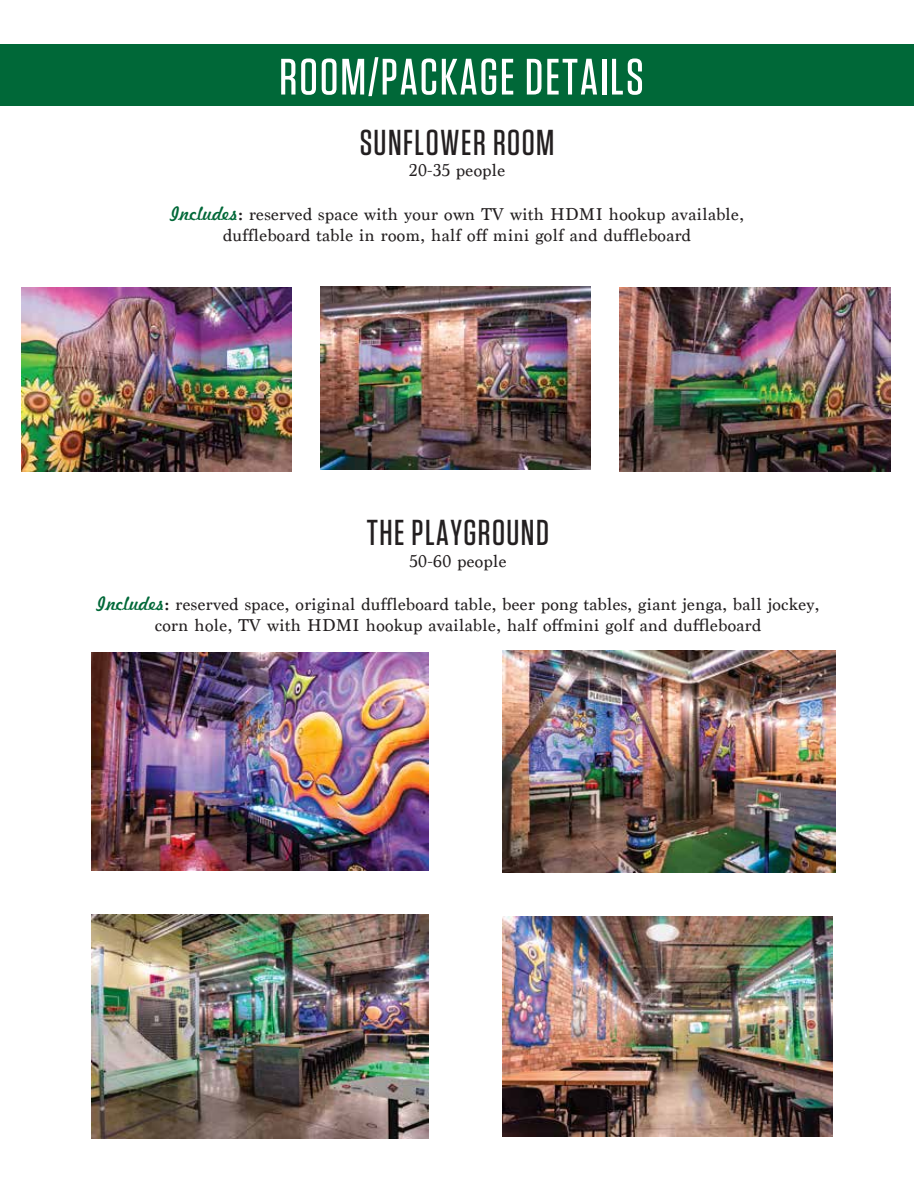
<style>
.page{position:relative;width:914px;height:1188px;background:#fff}
.page>*{position:absolute;margin:0;border:0;box-sizing:border-box;transform-origin:0 0}
.t1{font:500 51px "Tungsten";letter-spacing:.04em;color:#fff}
.t2{font:500 36px "Tungsten";letter-spacing:.04em;color:#231f20}
.t3{font:18px/21.6px "Marion";letter-spacing:.02em;color:#231f20;text-align:center}
.s1{font-family:"Freehand 521 TL Regular C";color:#006838}
.s2{font-weight:700}
</style>
<div class="page">
<div style="left:0;top:44px;width:913px;height:61px;background:#006838"></div>
<img style="left:320px;top:286px;width:270px;height:184px">
<img style="left:620px;top:288px;width:270px;height:184px">
<img style="left:21px;top:288px;width:270px;height:184px">
<img style="left:502px;top:651px;width:333px;height:222px">
<img style="left:91px;top:652px;width:337px;height:218px">
<img style="left:91px;top:914px;width:337px;height:224px">
<img style="left:502px;top:917px;width:330px;height:220px">
<h1 class="t1" style="left:279px;top:50px;width:366px">ROOM/PACKAGE DETAILS</h1>
<h2 class="t2" style="left:359px;top:124px;width:196px">SUNFLOWER ROOM</h2>
<p class="t3" style="left:409px;top:160px;width:98px">20-35 people</p>
<p class="t3" style="left:170px;top:203px;width:575px"><span class="s1">Includes</span><span class="s2">:</span> reserved space with your own TV with HDMI hookup available, duffleboard table in room, half off mini golf and duffleboard</p>
<h2 class="t2" style="left:367px;top:514px;width:184px">THE PLAYGROUND</h2>
<p class="t3" style="left:409px;top:550px;width:98px">50-60 people</p>
<p class="t3" style="left:96px;top:593px;width:724px"><span class="s1">Includes</span><span class="s2">:</span> reserved space, original duffleboard table, beer pong tables, giant jenga, ball jockey, corn hole, TV with HDMI hookup available, half offmini golf and duffleboard</p>
</div>
